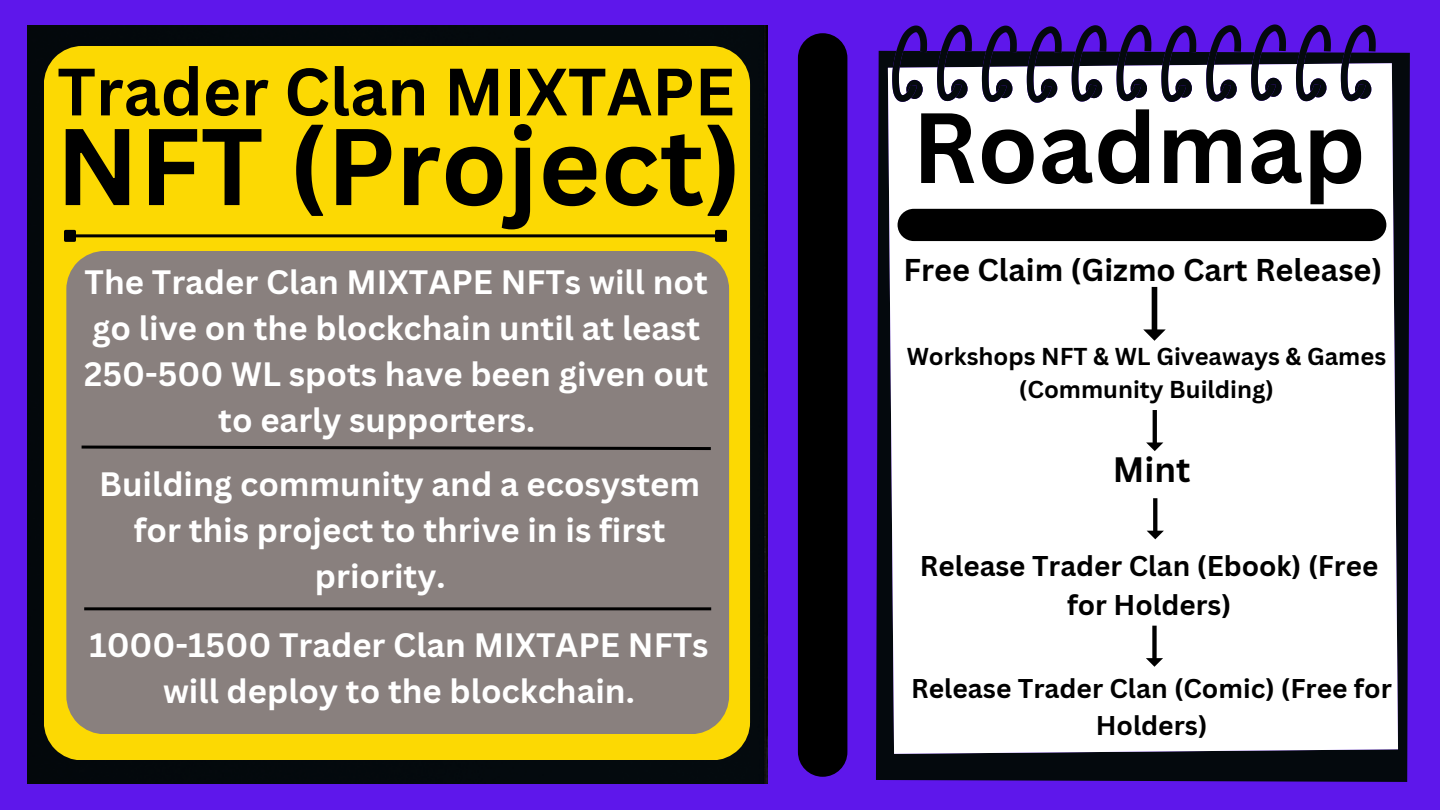
<style>
.page{position:relative;width:1440px;height:810px;background:#5e17eb}
.page>*{position:absolute;margin:0;border:0;box-sizing:border-box;transform-origin:0 0}
.t1{font:700 106.4px "Canva Sans";color:#000}
.t2{font:700 97.5px "Canva Sans";color:#000}
.t3{font:700 65.4px "Canva Sans";color:#000}
.t4{font:700 34.4px "Canva Sans";color:#000}
.t5{font:700 32.9px/46px "Canva Sans";color:#fff;text-align:center}
.t6{font:700 30.7px "Canva Sans";color:#000}
.t7{font:700 27.8px/38.8px "Canva Sans";color:#000;text-align:center}
.t8{font:700 26.4px/36.8px "Canva Sans";color:#000;text-align:center}
.t9{font:700 23.8px/33.2px "Canva Sans";color:#000;text-align:center}
</style>
<div class="page">
<div style="left:28px;top:26px;width:740px;height:757px;background:#03090d"></div>
<svg style="left:876px;top:51px;width:534px;height:731px;background:#120b31"></svg>
<div style="left:888px;top:63px;width:510px;height:691px;background:#fff"></div>
<svg style="left:892px;top:24px;width:484px;height:79px"></svg>
<div style="left:798px;top:33px;width:49px;height:744px;background:#000;border-radius:25px"></div>
<div style="left:898px;top:209px;width:488px;height:32px;background:#000;border-radius:16px"></div>
<div style="left:44px;top:46px;width:706px;height:714px;background:#fcd903"></div>
<hr style="left:75px;top:234px;width:641px;height:3px;background:#000">
<div style="left:65px;top:231px;width:10px;height:9px;background:#000"></div>
<div style="left:64px;top:230px;width:12px;height:12px;border:3px solid #000"></div>
<div style="left:717px;top:231px;width:9px;height:9px;background:#000"></div>
<div style="left:715px;top:230px;width:12px;height:12px;border:3px solid #000"></div>
<div style="left:66px;top:251px;width:663px;height:482px;background:#89807e"></div>
<svg style="left:79px;top:444px;width:635px;height:8px;background:#55504e"></svg>
<hr style="left:84px;top:607px;width:627px;height:3px;background:#000">
<svg style="left:1143px;top:287px;width:23px;height:54px"></svg>
<svg style="left:1147px;top:498px;width:17px;height:41px"></svg>
<svg style="left:1146px;top:626px;width:17px;height:41px"></svg>
<svg style="left:1146px;top:410px;width:17px;height:41px"></svg>
<h3 class="t3" style="left:57px;top:46px;width:679px">Trader Clan MIXTAPE</h3>
<h1 class="t1" style="left:56px;top:91px;width:688px">NFT (Project)</h1>
<p class="t5" style="left:85px;top:258px;width:625px">The Trader Clan MIXTAPE NFTs will not</p>
<p class="t5" style="left:92px;top:304px;width:610px">go live on the blockchain until at least</p>
<p class="t5" style="left:84px;top:350px;width:626px">250-500 WL spots have been given out</p>
<p class="t5" style="left:218px;top:396px;width:319px">to early supporters.</p>
<p class="t5" style="left:99px;top:460px;width:602px">Building community and a ecosystem</p>
<p class="t5" style="left:134px;top:506px;width:533px">for this project to thrive in is first</p>
<p class="t5" style="left:315px;top:552px;width:132px">priority.</p>
<p class="t5" style="left:89px;top:621px;width:621px">1000-1500 Trader Clan MIXTAPE NFTs will deploy to the blockchain.</p>
<h2 class="t2" style="left:912px;top:79px;width:455px">Roadmap</h2>
<p class="t6" style="left:904px;top:248px;width:480px">Free Claim (Gizmo Cart Release)</p>
<p class="t9" style="left:907px;top:339px;width:481px">Workshops NFT &amp; WL Giveaways &amp; Games (Community Building)</p>
<p class="t4" style="left:1113px;top:446px;width:79px">Mint</p>
<p class="t7" style="left:920px;top:546px;width:460px">Release Trader Clan (Ebook) (Free for Holders)</p>
<p class="t8" style="left:911px;top:669px;width:482px">Release Trader Clan (Comic) (Free for<br>Holders)</p>
</div>
